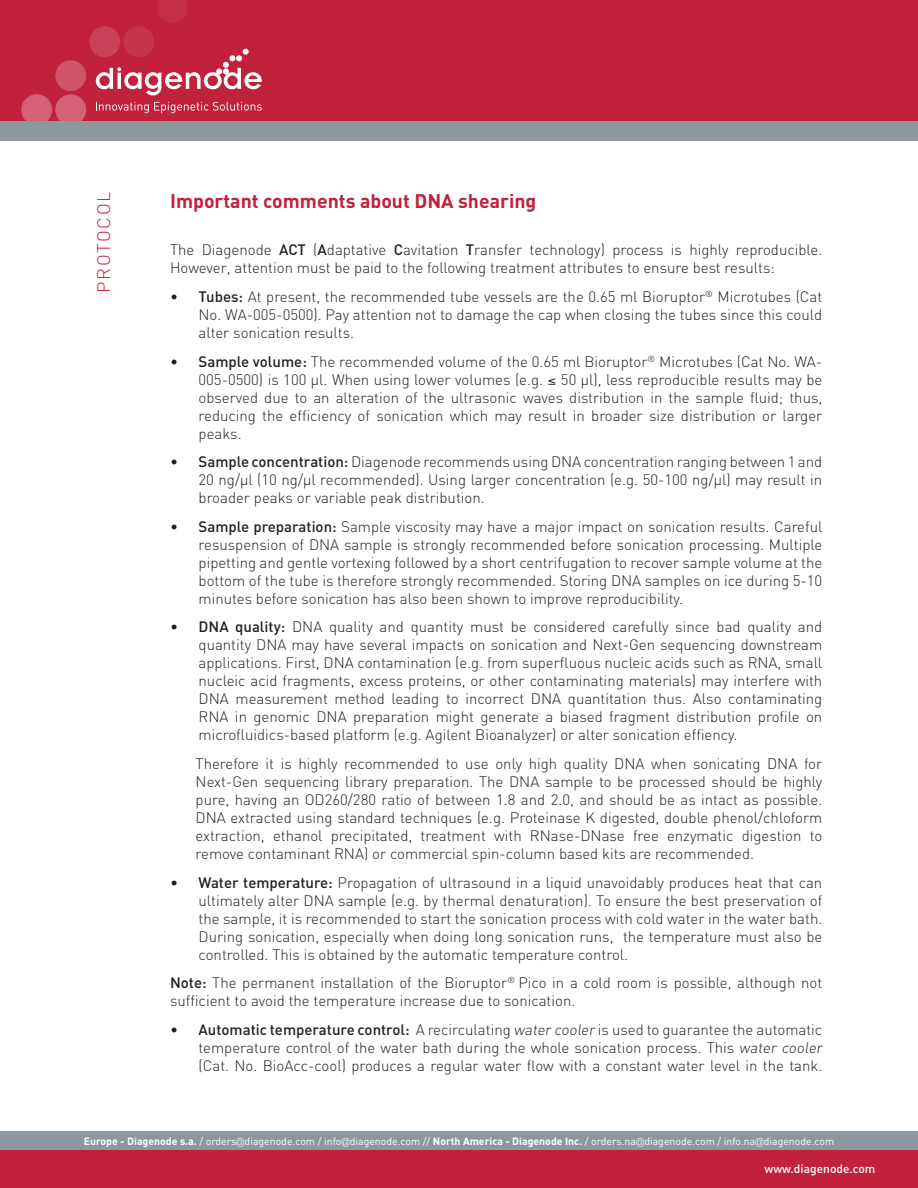
<style>
.page{position:relative;width:918px;height:1188px;background:#fff}
.page>*{position:absolute;margin:0;border:0;box-sizing:border-box;transform-origin:0 0}
.t1{font:700 19.5px "DIN";color:#c1213a}
.t2{font:300 18px "DIN";letter-spacing:.1em;color:#c1213a}
.t3{font:300 15px/18px "DIN";color:#231f20;text-align:justify}
.t4{font:500 12px "DIN";color:#fff}
.t5{font:10.5px "DIN";color:#fff}
.s1{font-weight:500}
.s2{font-weight:700}
.s3{font-family:"Gill Sans";font-weight:300}
</style>
<div class="page">
<div style="left:0;top:1131px;width:918px;height:20px;background:#8b98a0"></div>
<div style="left:0;top:0;width:918px;height:121px;background:#c1213a"></div>
<div style="left:55px;top:94px;width:31px;height:31px;background:#d36374;border-radius:50%"></div>
<div style="left:21px;top:94px;width:31px;height:31px;background:#d36374;border-radius:50%"></div>
<div style="left:55px;top:60px;width:31px;height:31px;background:#cf5568;border-radius:50%"></div>
<div style="left:89px;top:26px;width:31px;height:31px;background:#c94156;border-radius:50%"></div>
<div style="left:123px;top:26px;width:31px;height:31px;background:#c6344a;border-radius:50%"></div>
<svg style="left:158px;top:0;width:30px;height:23px"></svg>
<div style="left:0;top:121px;width:918px;height:20px;background:#8b98a0"></div>
<div style="left:0;top:1151px;width:918px;height:37px;background:#c1213a"></div>
<svg style="left:96px;top:49px;width:166px;height:46px"></svg>
<svg style="left:96px;top:102px;width:166px;height:11px"></svg>
<p class="t2" style="left:93px;top:293px;width:103px;rotate:-90deg">PROTOCOL</p>
<h1 class="t1" style="left:170px;top:188px;width:368px">Important comments about DNA shearing</h1>
<p class="t3" style="left:170px;top:241px;width:654px">The Diagenode <span class="s1">ACT</span> (<span class="s1">A</span>daptative <span class="s1">C</span>avitation <span class="s1">T</span>ransfer technology) process is highly reproducible.<br>However, attention must be paid to the following treatment attributes to ensure best results:</p>
<p class="t3" style="left:199px;top:287px;width:625px;text-indent:-29px">• <span class="s1">Tubes:</span> At present, the recommended tube vessels are the 0.65 ml Bioruptor<sup>®</sup> Microtubes (Cat No. WA-005-0500). Pay attention not to damage the cap when closing the tubes since this could alter sonication results.</p>
<p class="t3" style="left:199px;top:352px;width:625px;text-indent:-28px">• <span class="s1">Sample volume:</span> The recommended volume of the 0.65 ml Bioruptor<sup>®</sup> Microtubes (Cat No. WA-005-0500) is 100 μ l. When using lower volumes (e.g. ≤ 50 µl), less reproducible results may be observed due to an alteration of the ultrasonic waves distribution in the sample fluid; thus, reducing the efficiency of sonication which may result in broader size distribution or larger peaks.</p>
<p class="t3" style="left:199px;top:453px;width:625px;text-indent:-28px">• <span class="s1">Sample concentration:</span> Diagenode recommends using DNA concentration ranging between 1 and 20 ng/µl (10 ng/µl recommended). Using larger concentration (e.g. 50-100 ng/µl) may result in broader peaks or variable peak distribution.</p>
<p class="t3" style="left:199px;top:517px;width:625px;text-indent:-28px">• <span class="s1">Sample preparation:</span> Sample viscosity may have a major impact on sonication results. Careful resuspension of DNA sample is strongly recommended before sonication processing. Multiple pipetting and gentle vortexing followed by a short centrifugation to recover sample volume at the bottom of the tube is therefore strongly recommended. Storing DNA samples on ice during 5-10 minutes before sonication has also been shown to improve reproducibility.</p>
<p class="t3" style="left:199px;top:618px;width:625px;text-indent:-28px">• <span class="s1">DNA quality:</span> DNA quality and quantity must be considered carefully since bad quality and quantity DNA may have several impacts on sonication and Next-Gen sequencing downstream applications. First, DNA contamination (e.g. from superfluous nucleic acids such as RNA, small nucleic acid fragments, excess proteins, or other contaminating materials) may interfere with DNA measurement method leading to incorrect DNA quantitation thus. Also contaminating RNA in genomic DNA preparation might generate a biased fragment distribution profile on microfluidics-based platform (e.g. Agilent Bioanalyzer) or alter sonication effiency.</p>
<p class="t3" style="left:196px;top:755px;width:628px">Therefore it is highly recommended to use only high quality DNA when sonicating DNA for Next-Gen sequencing library preparation. The DNA sample to be processed should be highly pure, having an OD260/280 ratio of between 1.8 and 2.0, and should be as intact as possible.<br>DNA extracted using standard techniques (e.g. Proteinase K digested, double phenol/chloform extraction, ethanol precipitated, treatment with RNase-DNase free enzymatic digestion to remove contaminant RNA) or commercial spin-column based kits are recommended.</p>
<p class="t3" style="left:199px;top:873px;width:625px;text-indent:-28px">• <span class="s1">Water temperature:</span> Propagation of ultrasound in a liquid unavoidably produces heat that can ultimately alter DNA sample (e.g. by thermal denaturation). To ensure the best preservation of the sample, it is recommended to start the sonication process with cold water in the water bath.<br>During sonication, especially when doing long sonication runs, the temperature must also be controlled. This is obtained by the automatic temperature control.</p>
<p class="t3" style="left:170px;top:974px;width:654px"><span class="s1">Note:</span> The permanent installation of the Bioruptor<sup>®</sup> Pico in a cold room is possible, although not sufficient to avoid the temperature increase due to sonication.</p>
<p class="t3" style="left:199px;top:1020px;width:628px;text-align:left;text-indent:-29px">• <span class="s1">Automatic temperature control:</span> A recirculating water cooler is used to guarantee the automatic temperature control of the water bath during the whole sonication process. This water cooler (Cat. No. BioAcc-cool) produces a regular water flow with a constant water level in the tank.</p>
<p class="t5" style="left:84px;top:1134px;width:752px"><span class="s2">Europe - Diagenode s.a.</span> / orders<span class="s3">@</span>diagenode.com / info<span class="s3">@</span>diagenode.com // <span class="s2">North America - Diagenode Inc.</span> / orders.na<span class="s3">@</span>diagenode.com / info.na<span class="s3">@</span>diagenode.com</p>
<p class="t4" style="left:764px;top:1161px;width:113px">www.diagenode.com</p>
</div>
